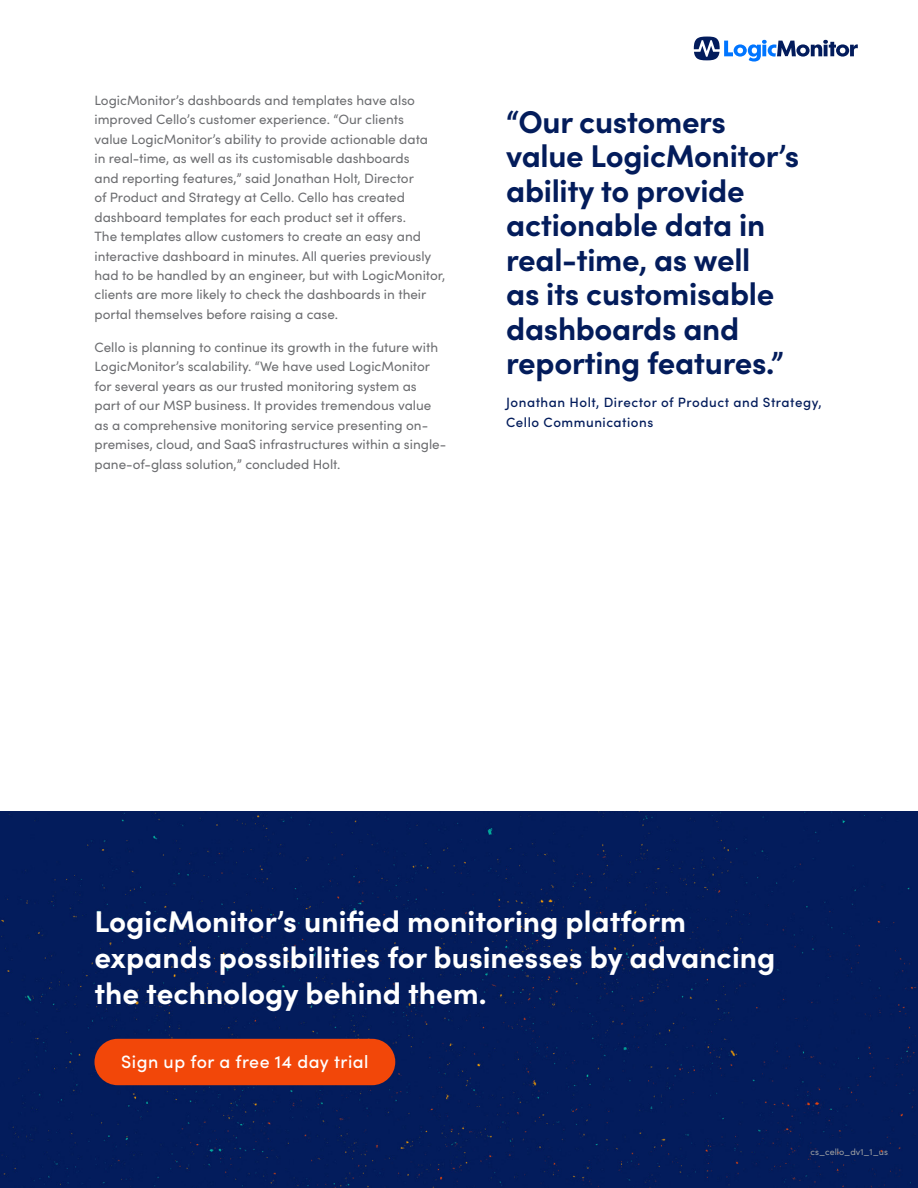
<style>
.page{position:relative;width:918px;height:1188px;background:#fff}
.page>*{position:absolute;margin:0;border:0;box-sizing:border-box;transform-origin:0 0}
.t1{font:700 31.5px/34.5px "Sofia Pro";letter-spacing:-.01em;color:#031c5b}
.t2{font:700 30px/36px "Sofia Pro";color:#fff}
.t3{font:500 18px "Sofia Pro";letter-spacing:.025em;color:#fff}
.t4{font:13.5px/19.5px "Sofia Pro";color:#6d6e71}
.t5{font:500 13.5px/19.5px "Sofia Pro";letter-spacing:.04em;color:#031c5b}
.t6{font:9px "Sofia Pro";color:#9d9fa2}
</style>
<div class="page">
<svg style="left:694px;top:37px;width:164px;height:25px"></svg>
<div style="left:0;top:811px;width:918px;height:377px;background:#031c5c"></div>
<div style="left:94px;top:1039px;width:301px;height:46px;background:#f24709;border-radius:23px"></div>
<p class="t4" style="left:94px;top:89px;width:352px">LogicMonitor’s dashboards and templates have also improved Cello’s customer experience. “Our clients<br>value LogicMonitor’s ability to provide actionable data<br>in real-time, as well as its customisable dashboards<br>and reporting features,” said Jonathan Holt, Director<br>of Product and Strategy at Cello. Cello has created dashboard templates for each product set it offers.<br>The templates allow customers to create an easy and interactive dashboard in minutes. All queries previously had to be handled by an engineer, but with LogicMonitor, clients are more likely to check the dashboards in their portal themselves before raising a case.</p>
<p class="t4" style="left:94px;top:337px;width:353px">Cello is planning to continue its growth in the future with LogicMonitor’s scalability. “We have used LogicMonitor for several years as our trusted monitoring system as<br>part of our MSP business. It provides tremendous value as a comprehensive monitoring service presenting on&shy;premises, cloud, and SaaS infrastructures within a single&shy;pane-of-glass solution,” concluded Holt.</p>
<h1 class="t1" style="left:506px;top:102px;width:295px">“Our customers value LogicMonitor’s ability to provide actionable data in real-time, as well<br>as its customisable dashboards and reporting features.”</h1>
<p class="t5" style="left:506px;top:392px;width:317px">Jonathan Holt, Director of Product and Strategy,<br>Cello Communications</p>
<h2 class="t2" style="left:94px;top:901px;width:682px">LogicMonitor’s unified monitoring platform expands possibilities for businesses by advancing the technology behind them.</h2>
<h3 class="t3" style="left:121px;top:1049px;width:249px">Sign up for a free 14 day trial</h3>
<p class="t6" style="left:811px;top:1145px;width:79px">cs_cello_dv1_1_us</p>
</div>
